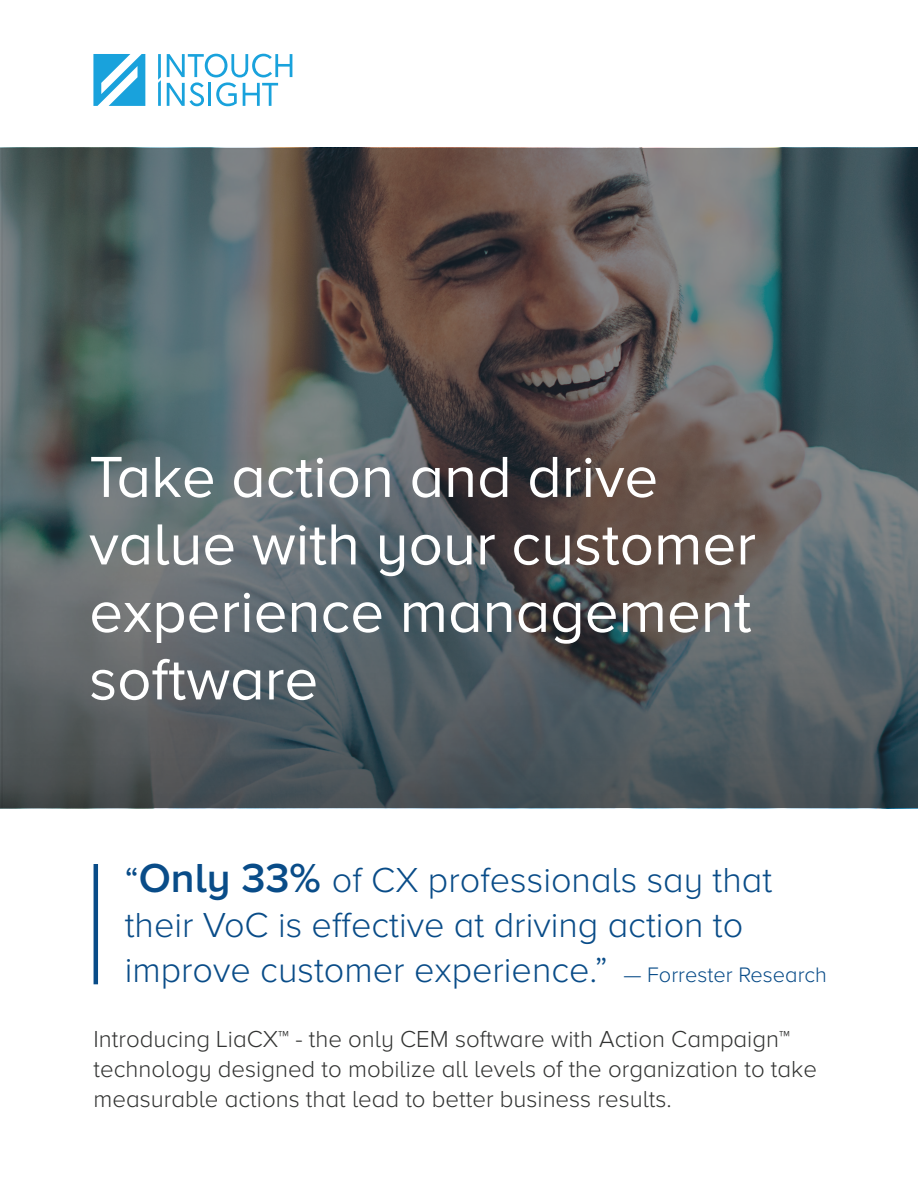
<style>
.page{position:relative;width:918px;height:1188px;background:#fff}
.page>*{position:absolute;margin:0;border:0;box-sizing:border-box;transform-origin:0 0}
.Cover_Title{font:60px/67.5px "Proxima Nova A";color:#fff}
.Title_03_Blue{font:300 36px/45px "Proxima Nova A";color:#094c88}
.Cover_Title-2{font:300 24px/30px "Proxima Nova A";color:#323332}
.s1{font-weight:400}
.s2{font-weight:600;font-size:42px}
.s3{font-size:21.75px}
</style>
<div class="page">
<img style="left:0;top:149px;width:918px;height:659px">
<hr style="left:94px;top:864px;width:4px;height:120px;background:#094c88">
<svg style="left:158px;top:54px;width:3px;height:52px"></svg>
<svg style="left:167px;top:54px;width:125px;height:52px"></svg>
<svg style="left:93px;top:54px;width:52px;height:52px"></svg>
<p class="Cover_Title" style="left:89px;top:442px;width:668px">Take action and drive value with your customer experience management software</p>
<p class="Title_03_Blue" style="left:125px;top:857px;width:704px"><span class="s1">“</span><span class="s2">Only 33%</span> of CX professionals say that their VoC is effective at driving action to improve customer experience.” <span class="s3">— Forrester Research</span></p>
<p class="Cover_Title-2" style="left:94px;top:1024px;width:725px">Introducing LiaCX™ - the only CEM software with Action Campaign™ technology designed to mobilize all levels of the organization to take measurable actions that lead to better business results.</p>
</div>
